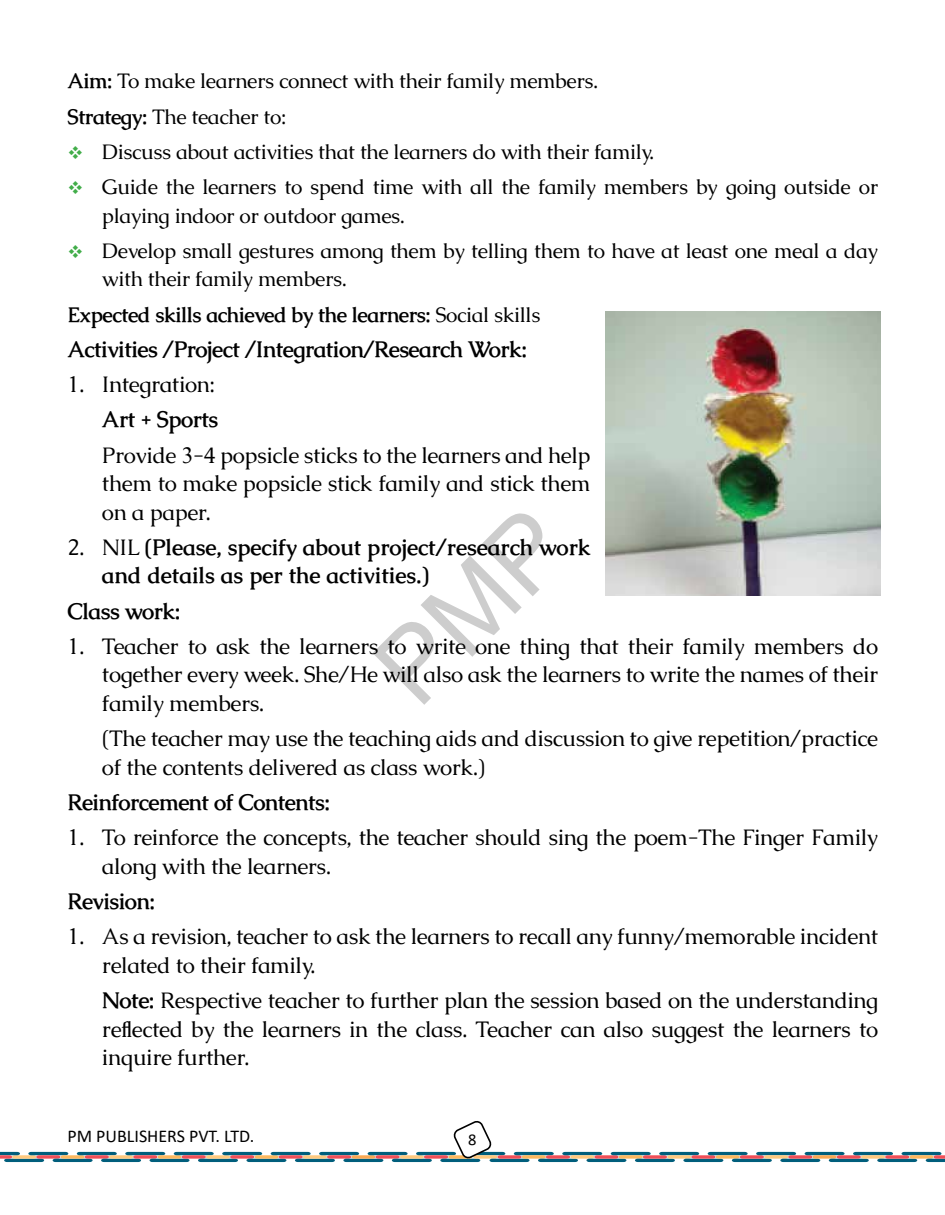
<style>
.page{position:relative;width:945px;height:1215px;background:#fff}
.page>*{position:absolute;margin:0;border:0;box-sizing:border-box;transform-origin:0 0}
.t1{font:22.5px/28.5px "Caudex";letter-spacing:-.02em;color:#000;text-align:justify}
.t2{font:700 22.5px "Caudex";letter-spacing:-.02em;color:#000}
.t3{font:700 22.5px/28.5px "Caudex";color:#000}
.t4{font:21px/28.5px "Caudex";letter-spacing:-.02em;color:#000}
.t5{font:700 21px "Caudex";letter-spacing:-.02em;color:#000}
.t6{font:18px "Calibri";color:#000}
.t7{font:16.5px "Calibri";color:#000}
.s1{font-weight:700}
.s2{color:#41ad49}
.s3{font-weight:400}
</style>
<div class="page">
<svg style="left:0;top:1121px;width:945px;height:41px"></svg>
<img style="left:606px;top:312px;width:274px;height:283px">
<p class="t4" style="left:68px;top:63px;width:532px;line-height:35.2px"><span class="s1">Aim:</span> To make learners connect with their family members.<br><span class="s1">Strategy:</span> The teacher to:</p>
<p class="t4" style="left:68px;top:137px;width:588px"><span class="s2">❖</span> Discuss about activities that the learners do with their family.</p>
<p class="t4" style="left:102px;top:173px;width:778px;text-indent:-34px"><span class="s2">❖</span> Guide the learners to spend time with all the family members by going outside or playing indoor or outdoor games.</p>
<p class="t4" style="left:102px;top:236px;width:778px;text-indent:-34px"><span class="s2">❖</span> Develop small gestures among them by telling them to have at least one meal a day with their family members.</p>
<p class="t5" style="left:67px;top:301px;width:474px">Expected skills achieved by the learners: <span class="s3">Social skills</span></p>
<p class="t2" style="left:68px;top:335px;width:461px">Activities /Project /Integration/Research Work:</p>
<p class="t1" style="left:68px;top:370px;width:149px">1. Integration:</p>
<p class="t2" style="left:102px;top:405px;width:118px">Art + Sports</p>
<p class="t1" style="left:102px;top:441px;width:490px">Provide 3-4 popsicle sticks to the learners and help them to make popsicle stick family and stick them on a paper.</p>
<p class="t3" style="left:102px;top:533px;width:490px;text-indent:-34px"><span class="s3">2. NIL</span> (Please, specify about project/research work and details as per the activities.)</p>
<p class="t2" style="left:68px;top:596px;width:115px">Class work:</p>
<p class="t1" style="left:102px;top:632px;width:778px;text-indent:-34px">1. Teacher to ask the learners to write one thing that their family members do together every week. She/He will also ask the learners to write the names of their family members.</p>
<p class="t1" style="left:102px;top:724px;width:778px">(The teacher may use the teaching aids and discussion to give repetition/practice of the contents delivered as class work.)</p>
<p class="t2" style="left:68px;top:788px;width:264px">Reinforcement of Contents:</p>
<p class="t1" style="left:102px;top:823px;width:778px;text-indent:-34px">1. To reinforce the concepts, the teacher should sing the poem-The Finger Family along with the learners.</p>
<p class="t2" style="left:68px;top:887px;width:89px">Revision:</p>
<p class="t1" style="left:102px;top:922px;width:778px;text-indent:-34px">1. As a revision, teacher to ask the learners to recall any funny/memorable incident related to their family.</p>
<p class="t1" style="left:102px;top:986px;width:778px"><span class="s1">Note:</span> Respective teacher to further plan the session based on the understanding reflected by the learners in the class. Teacher can also suggest the learners to inquire further.</p>
<p class="t6" style="left:68px;top:1124px;width:188px">PM PUBLISHERS PVT. LTD.</p>
<p class="t7" style="left:468px;top:1128px;width:10px">8</p>
</div>
